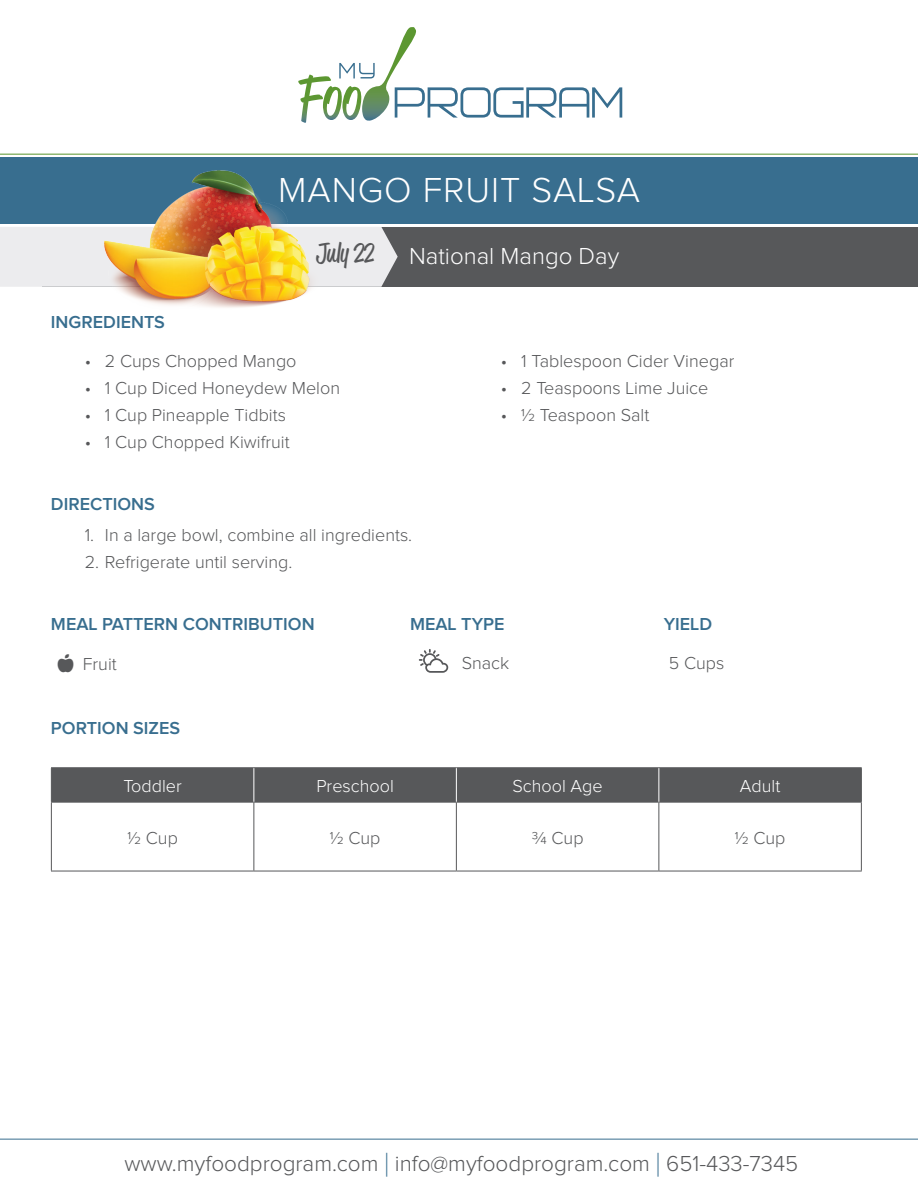
<style>
.page{position:relative;width:918px;height:1188px;background:#fff}
.page>*{position:absolute;margin:0;border:0;box-sizing:border-box;transform-origin:0 0}
.t1{font:300 36px "Proxima Nova";letter-spacing:.025em;color:#fff}
.t2{font:27px "Reklame Script";color:#57585a}
.t3{font:300 24px "Proxima Nova";color:#fff}
.t4{font:300 22.5px "Proxima Nova";color:#57585a}
.t5{font:300 18px "Proxima Nova";color:#57585a}
.t6{font:600 18px "Proxima Nova";color:#386e8f}
.t7{font:300 18px "Proxima Nova";color:#fff}
.s1{font-size:33.75px;color:#386e8f}
</style>
<div class="page">
<div style="left:42px;top:227px;width:876px;height:59px;background:#57585a"></div>
<div style="left:0;top:227px;width:398px;height:60px;background:#ececee"></div>
<div style="left:0;top:157px;width:918px;height:67px;background:#386e8f"></div>
<hr style="left:0;top:154px;width:918px;height:1px;background:#5c9731">
<hr style="left:0;top:1139px;width:918px;height:1px;background:#386e8f">
<svg style="left:298px;top:27px;width:324px;height:96px"></svg>
<img style="left:91px;top:153px;width:243px;height:155px">
<svg style="left:419px;top:649px;width:29px;height:24px"></svg>
<div style="left:52px;top:768px;width:809px;height:34px;background:#57585a"></div>
<hr style="left:51px;top:767px;width:203px;height:1px;background:#57585a">
<hr style="left:51px;top:768px;width:1px;height:34px;background:#57585a">
<hr style="left:254px;top:767px;width:202px;height:1px;background:#57585a">
<hr style="left:456px;top:767px;width:203px;height:1px;background:#57585a">
<hr style="left:659px;top:767px;width:203px;height:1px;background:#57585a">
<hr style="left:861px;top:768px;width:1px;height:34px;background:#57585a">
<hr style="left:51px;top:802px;width:203px;height:1px;background:#57585a">
<hr style="left:51px;top:803px;width:1px;height:68px;background:#57585a">
<hr style="left:254px;top:802px;width:202px;height:1px;background:#57585a">
<hr style="left:253px;top:803px;width:1px;height:68px;background:#57585a">
<hr style="left:456px;top:802px;width:203px;height:1px;background:#57585a">
<hr style="left:456px;top:803px;width:1px;height:68px;background:#57585a">
<hr style="left:659px;top:802px;width:203px;height:1px;background:#57585a">
<hr style="left:658px;top:803px;width:1px;height:68px;background:#57585a">
<hr style="left:861px;top:803px;width:1px;height:68px;background:#57585a">
<hr style="left:51px;top:871px;width:203px;height:1px;background:#57585a">
<hr style="left:254px;top:871px;width:202px;height:1px;background:#57585a">
<hr style="left:456px;top:871px;width:203px;height:1px;background:#57585a">
<hr style="left:659px;top:871px;width:203px;height:1px;background:#57585a">
<hr style="left:253px;top:768px;width:1px;height:34px;background:#fff">
<hr style="left:456px;top:768px;width:1px;height:34px;background:#fff">
<hr style="left:658px;top:768px;width:1px;height:34px;background:#fff">
<p class="t1" style="left:278px;top:174px;width:364px">MANGO FRUIT SALSA</p>
<p class="t6" style="left:51px;top:314px;width:116px">INGREDIENTS</p>
<p class="t2" style="left:316px;top:235px;width:59px">July 22</p>
<p class="t3" style="left:409px;top:245px;width:212px">National Mango Day</p>
<p class="t5" style="left:85px;top:353px;width:213px">• 2 Cups Chopped Mango</p>
<p class="t5" style="left:85px;top:380px;width:257px">• 1 Cup Diced Honeydew Melon</p>
<p class="t5" style="left:85px;top:407px;width:203px">• 1 Cup Pineapple Tidbits</p>
<p class="t5" style="left:85px;top:434px;width:206px">• 1 Cup Chopped Kiwifruit</p>
<p class="t6" style="left:51px;top:496px;width:105px">DIRECTIONS</p>
<p class="t5" style="left:85px;top:526px;width:329px">1. In a large bowl, combine all ingredients.</p>
<p class="t5" style="left:85px;top:553px;width:209px">2. Refrigerate until serving.</p>
<p class="t5" style="left:501px;top:353px;width:235px">• 1 Tablespoon Cider Vinegar</p>
<p class="t5" style="left:501px;top:380px;width:209px">• 2 Teaspoons Lime Juice</p>
<p class="t5" style="left:501px;top:407px;width:150px">• 1/2 Teaspoon Salt</p>
<p class="t6" style="left:51px;top:615px;width:265px">MEAL PATTERN CONTRIBUTION</p>
<p class="t6" style="left:410px;top:615px;width:96px">MEAL TYPE</p>
<p class="t6" style="left:664px;top:615px;width:50px">YIELD</p>
<p class="t5" style="left:462px;top:655px;width:49px">Snack</p>
<p class="t5" style="left:83px;top:656px;width:35px">Fruit</p>
<p class="t5" style="left:669px;top:655px;width:57px">5 Cups</p>
<p class="t6" style="left:51px;top:720px;width:131px">PORTION SIZES</p>
<p class="t7" style="left:123px;top:778px;width:60px">Toddler</p>
<p class="t7" style="left:316px;top:778px;width:79px">Preschool</p>
<p class="t7" style="left:512px;top:778px;width:92px">School Age</p>
<p class="t7" style="left:740px;top:778px;width:42px">Adult</p>
<p class="t5" style="left:127px;top:829px;width:52px">1/2 Cup</p>
<p class="t5" style="left:330px;top:829px;width:52px">1/2 Cup</p>
<p class="t5" style="left:532px;top:829px;width:53px">3/4 Cup</p>
<p class="t5" style="left:735px;top:829px;width:52px">1/2 Cup</p>
<p class="t4" style="left:124px;top:1153px;width:675px">www.myfoodprogram.com <span class="s1">|</span> info@myfoodprogram.com <span class="s1">|</span> 651-433-7345</p>
</div>
